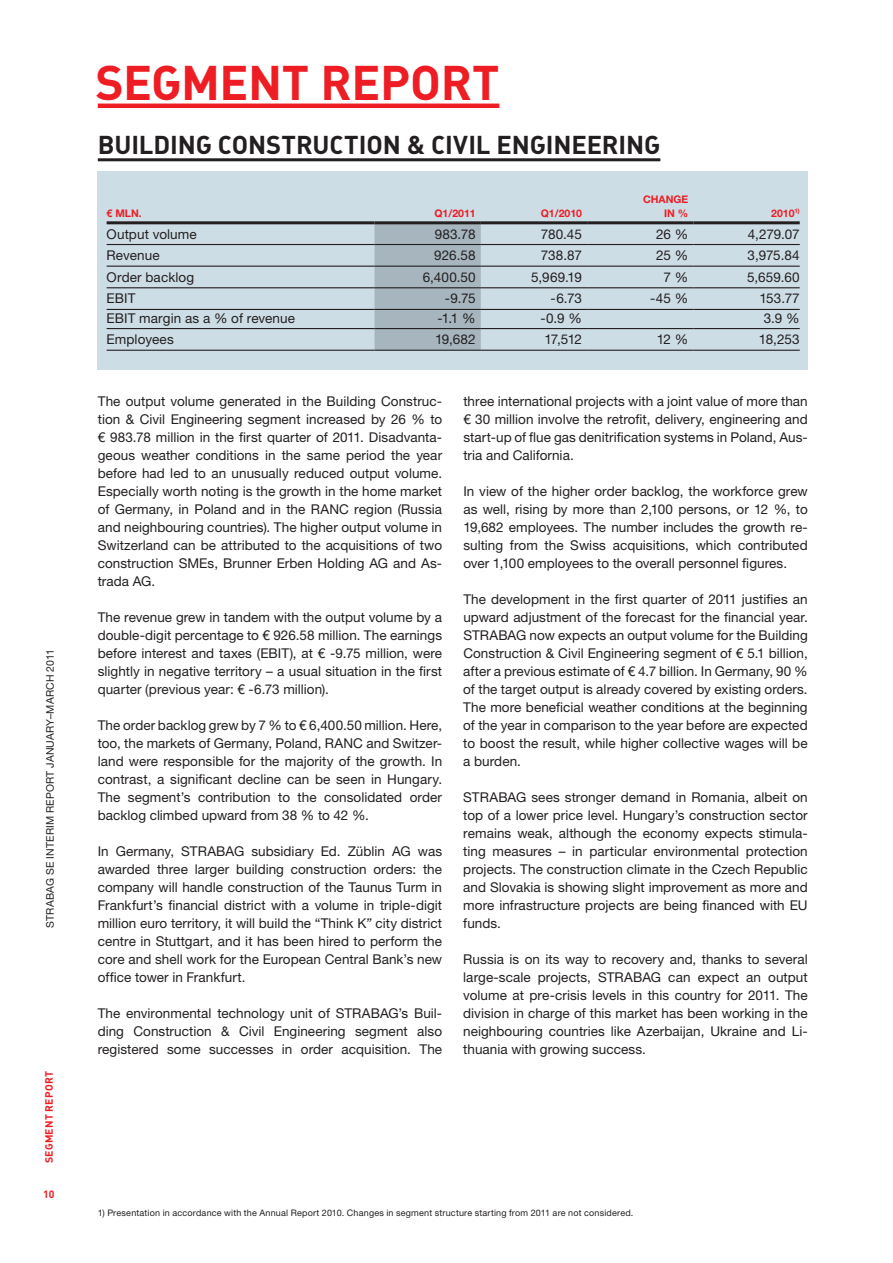
<style>
.page{position:relative;width:893px;height:1263px;background:#fff}
.page>*{position:absolute;margin:0;border:0;box-sizing:border-box;transform-origin:0 0}
.t1{font:700 48px "DIN Pro";letter-spacing:-.01em;color:#ee1d23}
.t2{font:700 25.5px "DIN Pro";letter-spacing:-.005em;color:#231f20}
.t3{font:13.5px/18px "Helvetica Neue LT Pro";letter-spacing:.005em;color:#231f20;text-align:justify}
.t4{font:10.5px "Helvetica Neue LT Pro";letter-spacing:.015em;color:#231f20}
.t5{font:700 10.5px/13.5px "Helvetica Neue LT Pro";color:#ee1d23;text-align:right}
.t6{font:700 10.5px "DIN Pro";letter-spacing:.02em;color:#ee1d23}
.t7{font:9px "Helvetica Neue LT Pro";letter-spacing:.02em;color:#231f20}
.s1{font-style:italic}
</style>
<div class="page">
<div style="left:98px;top:172px;width:710px;height:198px;background:#cddde6"></div>
<hr style="left:98px;top:104px;width:401px;height:4px;background:#ee1d23">
<hr style="left:98px;top:158px;width:562px;height:3px;background:#231f20">
<div style="left:374px;top:224px;width:107px;height:126px;background:#a7b6be"></div>
<hr style="left:374px;top:244px;width:107px;height:1px;background:#231f20">
<hr style="left:481px;top:244px;width:106px;height:1px;background:#231f20">
<hr style="left:587px;top:244px;width:106px;height:1px;background:#231f20">
<hr style="left:693px;top:244px;width:107px;height:1px;background:#231f20">
<hr style="left:374px;top:266px;width:107px;height:1px;background:#231f20">
<hr style="left:481px;top:266px;width:106px;height:1px;background:#231f20">
<hr style="left:587px;top:266px;width:106px;height:1px;background:#231f20">
<hr style="left:693px;top:266px;width:107px;height:1px;background:#231f20">
<hr style="left:374px;top:287px;width:107px;height:1px;background:#231f20">
<hr style="left:481px;top:287px;width:106px;height:1px;background:#231f20">
<hr style="left:587px;top:287px;width:106px;height:1px;background:#231f20">
<hr style="left:693px;top:287px;width:107px;height:1px;background:#231f20">
<hr style="left:374px;top:309px;width:107px;height:1px;background:#231f20">
<hr style="left:481px;top:309px;width:106px;height:1px;background:#231f20">
<hr style="left:587px;top:309px;width:106px;height:1px;background:#231f20">
<hr style="left:693px;top:309px;width:107px;height:1px;background:#231f20">
<hr style="left:374px;top:328px;width:107px;height:1px;background:#231f20">
<hr style="left:481px;top:328px;width:106px;height:1px;background:#231f20">
<hr style="left:587px;top:328px;width:106px;height:1px;background:#231f20">
<hr style="left:693px;top:328px;width:107px;height:1px;background:#231f20">
<hr style="left:374px;top:350px;width:107px;height:1px;background:#231f20">
<hr style="left:481px;top:350px;width:106px;height:1px;background:#231f20">
<hr style="left:587px;top:350px;width:106px;height:1px;background:#231f20">
<hr style="left:693px;top:350px;width:107px;height:1px;background:#231f20">
<hr style="left:107px;top:221px;width:267px;height:3px;background:#231f20">
<hr style="left:374px;top:221px;width:107px;height:3px;background:#231f20">
<hr style="left:481px;top:221px;width:106px;height:3px;background:#231f20">
<hr style="left:587px;top:221px;width:106px;height:3px;background:#231f20">
<hr style="left:693px;top:221px;width:107px;height:3px;background:#231f20">
<hr style="left:107px;top:244px;width:267px;height:1px;background:#231f20">
<hr style="left:107px;top:266px;width:267px;height:1px;background:#231f20">
<hr style="left:107px;top:287px;width:267px;height:1px;background:#231f20">
<hr style="left:107px;top:309px;width:267px;height:1px;background:#231f20">
<hr style="left:107px;top:328px;width:267px;height:1px;background:#231f20">
<hr style="left:107px;top:350px;width:267px;height:1px;background:#231f20">
<p class="t4" style="left:43px;top:928px;width:280px;rotate:-90deg">strabag SE Interi m Report January–March 2011</p>
<p class="t6" style="left:42px;top:1163px;width:94px;rotate:-90deg">SEGMENT REPORT</p>
<p class="t6" style="left:43px;top:1187px;width:13px">10</p>
<h1 class="t1" style="left:95px;top:50px;width:405px">SEGMENT REPORT</h1>
<h2 class="t2" style="left:98px;top:127px;width:564px">BUILDING CONSTRUCTION &amp; CIVIL ENGINEERING</h2>
<p class="t5" style="left:107px;top:206px;width:37px">€ MLN.</p>
<p class="t5" style="left:434px;top:206px;width:43px">Q1/2011</p>
<p class="t5" style="left:541px;top:206px;width:43px">Q1/2010</p>
<p class="t5" style="left:643px;top:193px;width:47px">CHANGE<br>IN %</p>
<p class="t5" style="left:771px;top:206px;width:30px">2010<sup>1)</sup></p>
<p class="t3" style="left:107px;top:224px;width:92px">Output volume</p>
<p class="t3" style="left:435px;top:224px;width:42px">983.78</p>
<p class="t3" style="left:541px;top:224px;width:43px">780.45</p>
<p class="t3" style="left:656px;top:224px;width:34px">26 %</p>
<p class="t3" style="left:748px;top:224px;width:53px">4,279.07</p>
<p class="t3" style="left:107px;top:246px;width:55px">Revenue</p>
<p class="t3" style="left:434px;top:246px;width:43px">926.58</p>
<p class="t3" style="left:541px;top:246px;width:43px">738.87</p>
<p class="t3" style="left:656px;top:246px;width:34px">25 %</p>
<p class="t3" style="left:748px;top:246px;width:54px">3,975.84</p>
<p class="t3" style="left:107px;top:268px;width:89px">Order backlog</p>
<p class="t3" style="left:423px;top:268px;width:54px">6,400.50</p>
<p class="t3" style="left:531px;top:268px;width:52px">5,969.19</p>
<p class="t3" style="left:664px;top:268px;width:26px">7 %</p>
<p class="t3" style="left:747px;top:268px;width:54px">5,659.60</p>
<p class="t3" style="left:107px;top:289px;width:30px">EBIT</p>
<p class="t3" style="left:445px;top:289px;width:32px">-9.75</p>
<p class="t3" style="left:551px;top:289px;width:33px">-6.73</p>
<p class="t3" style="left:650px;top:289px;width:40px">-45 %</p>
<p class="t3" style="left:759px;top:289px;width:42px">153.77</p>
<p class="t3" style="left:107px;top:309px;width:190px">EBIT margin as a % of revenue</p>
<p class="t3" style="left:437px;top:309px;width:40px">-1.1 %</p>
<p class="t3" style="left:540px;top:309px;width:43px">-0.9 %</p>
<p class="t3" style="left:764px;top:309px;width:38px">3.9 %</p>
<p class="t3" style="left:107px;top:330px;width:69px">Employees</p>
<p class="t3" style="left:435px;top:330px;width:42px">19,682</p>
<p class="t3" style="left:544px;top:330px;width:39px">17,512</p>
<p class="t3" style="left:657px;top:330px;width:33px">12 %</p>
<p class="t3" style="left:759px;top:330px;width:42px">18,253</p>
<p class="t3" style="left:98px;top:392px;width:346px">The output volume generated in the Building Construc&shy;tion &amp; Civil Engineering segment increased by 26 % to € 983.78 million in the first quarter of 2011. Disadvanta&shy;geous weather conditions in the same period the year before had led to an unusually reduced output volume.<br>Especially worth noting is the growth in the home market of Germany, in Poland and in the RANC</p>
<p class="t3" style="left:98px;top:500px;width:346px;text-indent:257px">region (Russia and neighbouring countries). The higher output volume in Switzerland can be attributed to the acquisitions of two construction SM Es, Brunner Erben Holding AG</p>
<p class="t3" style="left:393px;top:554px;width:50px">and As-</p>
<p class="t3" style="left:98px;top:572px;width:59px">trada AG .</p>
<p class="t3" style="left:98px;top:608px;width:346px">The revenue grew in tandem with the output volume by a double-digit percentage to € 926.58 million. The earnings before interest and taxes (EBIT), at € -9.75 million, were slightly in negative territory – a usual situation in the first quarter (previous year: € -6.73 million).</p>
<p class="t3" style="left:98px;top:716px;width:346px">The order backlog grew by 7 % to € 6,400.50 million. Here, too, the markets of Germany, Poland, RANC</p>
<p class="t3" style="left:98px;top:734px;width:346px;text-indent:269px">and Switzer&shy;land were responsible for the majority of the growth. In contrast, a significant decline can be seen in Hungary.<br>The segment’s contribution to the consolidated order backlog climbed upward from 38 % to 42 %.</p>
<p class="t3" style="left:98px;top:842px;width:94px">In Germany, STRABAG</p>
<p class="t3" style="left:98px;top:842px;width:346px;text-indent:154px">subsidiary Ed. Züblin AG was awarded three larger building construction orders: the company will handle construction of the Taunus Turm in Frankfurt’s financial district with a volume in triple-digit million euro territory, it will build the “Think K<span class="s1">”</span> city district centre in Stuttgart, and it has been hired to perform the core and shell work for the European Central Bank’s new office tower in Frankfurt.</p>
<p class="t3" style="left:98px;top:1004px;width:248px">The environmental technology unit of STRABAG</p>
<p class="t3" style="left:98px;top:1004px;width:346px;text-indent:301px">’s Buil&shy;ding Construction &amp; Civil Engineering segment also registered some successes in order acquisition. The</p>
<p class="t3" style="left:463px;top:392px;width:346px">three international projects with a joint value of more than € 30 million involve the retrofit, delivery, engineering and start-up of flue gas denitrification systems in Poland, Aus&shy;tria and California.</p>
<p class="t3" style="left:463px;top:482px;width:346px">In view of the higher order backlog, the workforce grew as well, rising by more than 2,100 persons, or 12 %, to 19,682 employees. The number includes the growth re&shy;sulting from the Swiss acquisitions, which contributed over 1,100 employees to the overall personnel figures.</p>
<p class="t3" style="left:463px;top:590px;width:346px">The development in the first quarter of 2011 justifies an upward adjustment of the forecast for the financial year.<br>STRABAG</p>
<p class="t3" style="left:463px;top:626px;width:346px;text-indent:66px">now expects an output volume for the Building Construction &amp; Civil Engineering segment of € 5.1 billion, after a previous estimate of € 4.7 billion. In Germany, 90 % of the target output is already covered by existing orders.<br>The more beneficial weather conditions at the beginning of the year in comparison to the year before are expected to boost the result, while higher collective wages will be a burden.</p>
<p class="t3" style="left:463px;top:787px;width:10px">STRABAG</p>
<p class="t3" style="left:463px;top:787px;width:346px;text-align:left;text-indent:68px">sees stronger demand in Romania, albeit on top of a lower price level. Hungary’s construction sector remains weak, although the economy expects stimula&shy;ting measures – in particular environmental protection projects. The construction climate in the Czech Republic and Slovakia is showing slight improvement as more and more infrastructure projects are being financed with EU funds.</p>
<p class="t3" style="left:463px;top:949px;width:346px">Russia is on its way to recovery and, thanks to several large-scale projects, STRABAG</p>
<p class="t3" style="left:463px;top:967px;width:346px;text-indent:205px">can expect an output volume at pre-crisis levels in this country for 2011. The division in charge of this market has been working in the neighbouring countries like Azerbaijan, Ukraine and Li&shy;thuania with growing success.</p>
<p class="t7" style="left:98px;top:1207px;width:537px">1) Presentation in accordance with the Annual Report 2010. Changes in segment structure starting from 2011 are not considered.</p>
</div>
